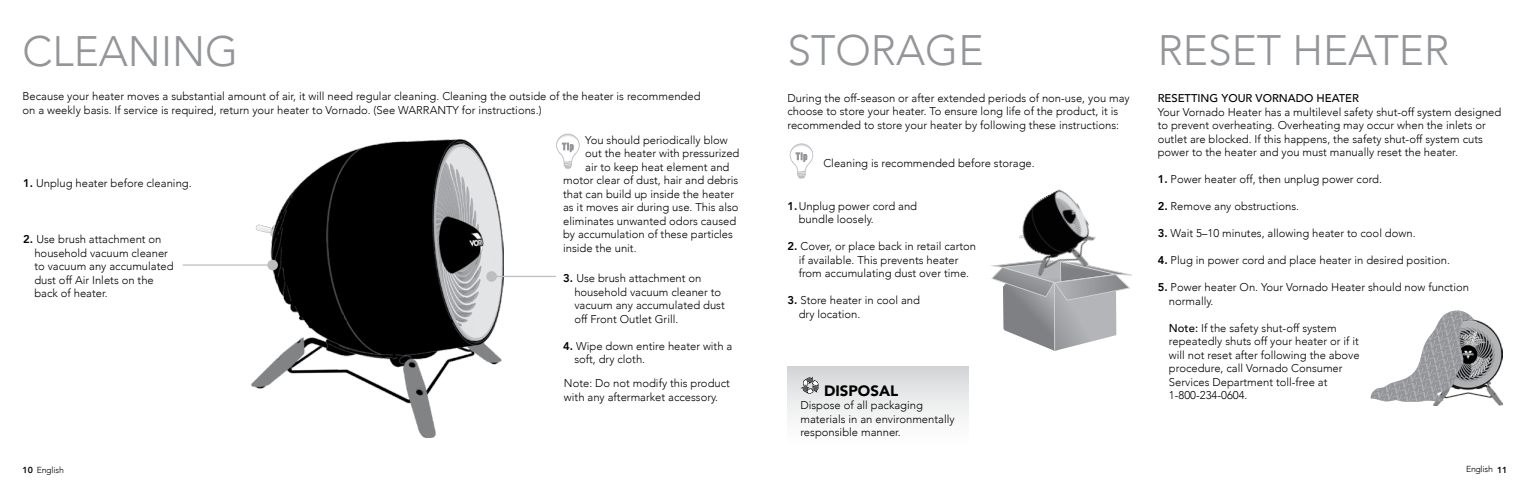
<style>
.page{position:relative;width:1530px;height:495px;background:#fff}
.page>*{position:absolute;margin:0;border:0;box-sizing:border-box;transform-origin:0 0}
.t1{font:300 42.5px "Avenir";color:#939598}
.t2{font:900 15px "Avenir";color:#000}
.t3{font:300 11.25px/13.5px "Avenir";color:#000}
.t4{font:500 11.25px "Avenir";color:#000}
.t5{font:300 8.75px "Avenir";letter-spacing:-.02em;color:#000}
.s1{font-weight:800}
.s2{font-weight:500}
</style>
<div class="page">
<svg style="left:990px;top:263px;width:142px;height:88px"></svg>
<img style="left:1008px;top:189px;width:97px;height:99px">
<img style="left:1433px;top:319px;width:70px;height:86px">
<svg style="left:1370px;top:310px;width:105px;height:92px"></svg>
<img style="left:251px;top:140px;width:253px;height:298px">
<svg style="left:790px;top:143px;width:23px;height:35px"></svg>
<div style="left:788px;top:367px;width:180px;height:85px;background:linear-gradient(to bottom,#d7d8da,#fff)"></div>
<svg style="left:800px;top:377px;width:18px;height:17px"></svg>
<div style="left:267px;top:260px;width:11px;height:10px;background:#bcbec0;border-radius:50%"></div>
<hr style="left:183px;top:264px;width:85px;height:2px;background:#bcbec0">
<div style="left:486px;top:271px;width:11px;height:11px;background:#bcbec0;border-radius:50%"></div>
<hr style="left:492px;top:276px;width:64px;height:1px;background:#bcbec0">
<svg style="left:556px;top:134px;width:24px;height:34px"></svg>
<h1 class="t1" style="left:22px;top:26px;width:217px">CLEANING</h1>
<p class="t3" style="left:22px;top:90px;width:680px">Because your heater moves a substantial amount of air, it will need regular cleaning. Cleaning the outside of the heater is recommended on a weekly basis. If service is required, return your heater to Vornado. (See WARRANTY for instructions.)</p>
<p class="t3" style="left:23px;top:176px;width:170px"><span class="s1">1.</span> Unplug heater before cleaning.</p>
<p class="t3" style="left:34px;top:233px;width:141px;text-indent:-11px"><span class="s1">2.</span> Use brush attachment on household vacuum cleaner to vacuum any accumulated dust off Air Inlets on the back of heater.</p>
<p class="t3" style="left:585px;top:133px;width:144px">You should periodically blow</p>
<p class="t3" style="left:585px;top:146px;width:156px">out the heater with pressurized</p>
<p class="t3" style="left:585px;top:160px;width:146px">air to keep heat element and</p>
<p class="t3" style="left:563px;top:173px;width:177px">motor clear of dust, hair and debris</p>
<p class="t3" style="left:563px;top:187px;width:173px">that can build up inside the heater</p>
<p class="t3" style="left:563px;top:200px;width:177px">as it moves air during use. This also</p>
<p class="t3" style="left:563px;top:214px;width:175px">eliminates unwanted odors caused</p>
<p class="t3" style="left:563px;top:227px;width:171px">by accumulation of these particles</p>
<p class="t3" style="left:563px;top:241px;width:75px">inside the unit.</p>
<p class="t3" style="left:574px;top:272px;width:152px;text-indent:-11px"><span class="s1">3.</span> Use brush attachment on household vacuum cleaner to vacuum any accumulated dust off Front Outlet Grill.</p>
<p class="t3" style="left:574px;top:339px;width:160px;text-indent:-11px"><span class="s1">4.</span> Wipe down entire heater with a soft, dry cloth.</p>
<p class="t3" style="left:564px;top:376px;width:167px">Note: Do not modify this product with any aftermarket accessory.</p>
<h1 class="t1" style="left:788px;top:26px;width:198px">STORAGE</h1>
<h1 class="t1" style="left:1158px;top:26px;width:293px">RESET HEATER</h1>
<p class="t3" style="left:788px;top:91px;width:344px">During the off-season or after extended periods of non-use, you may choose to store your heater. To ensure long life of the product, it is recommended to store your heater by following these instructions:</p>
<p class="t3" style="left:823px;top:157px;width:213px">Cleaning is recommended before storage.</p>
<p class="t3" style="left:799px;top:199px;width:120px;text-indent:-11px"><span class="s1">1.</span>Unplug power cord and bundle loosely.</p>
<p class="t3" style="left:788px;top:239px;width:190px;text-align:center"><span class="s1">2.</span> Cover, or place back in retail carton if available. This prevents heater<br>from accumulating dust over time.</p>
<p class="t3" style="left:799px;top:293px;width:123px;text-indent:-11px"><span class="s1">3.</span> Store heater in cool and dry location.</p>
<h2 class="t2" style="left:824px;top:378px;width:76px">DISPOSAL</h2>
<p class="t3" style="left:800px;top:398px;width:156px">Dispose of all packaging materials in an environmentally responsible manner.</p>
<p class="t4" style="left:1158px;top:89px;width:203px">RESETTING YOUR VORNADO HEATER</p>
<p class="t3" style="left:1158px;top:105px;width:345px">Your Vornado Heater has a multilevel safety shut-off system designed to prevent overheating. Overheating may occur when the inlets or outlet are blocked. If this happens, the safety shut-off system cuts power to the heater and you must manually reset the heater.</p>
<p class="t3" style="left:1158px;top:173px;width:226px"><span class="s1">1.</span> Power heater off, then unplug power cord.</p>
<p class="t3" style="left:1158px;top:200px;width:143px"><span class="s1">2.</span> Remove any obstructions.</p>
<p class="t3" style="left:1158px;top:227px;width:259px"><span class="s1">3.</span> Wait 5–10 minutes, allowing heater to cool down.</p>
<p class="t3" style="left:1158px;top:254px;width:294px"><span class="s1">4.</span> Plug in power cord and place heater in desired position.</p>
<p class="t3" style="left:1169px;top:281px;width:302px;text-indent:-11px"><span class="s1">5.</span> Power heater On. Your Vornado Heater should now function normally.</p>
<p class="t3" style="left:1169px;top:321px;width:192px"><span class="s2">Note:</span> If the safety shut-off system repeatedly shuts off your heater or if it will not reset after following the above procedure, call Vornado Consumer Services Department toll-free at 1-800-234-0604.</p>
<p class="t5" style="left:22px;top:464px;width:43px"><span class="s1">10</span> English</p>
<p class="t5" style="left:1466px;top:464px;width:43px">English <span class="s1">11</span></p>
</div>
